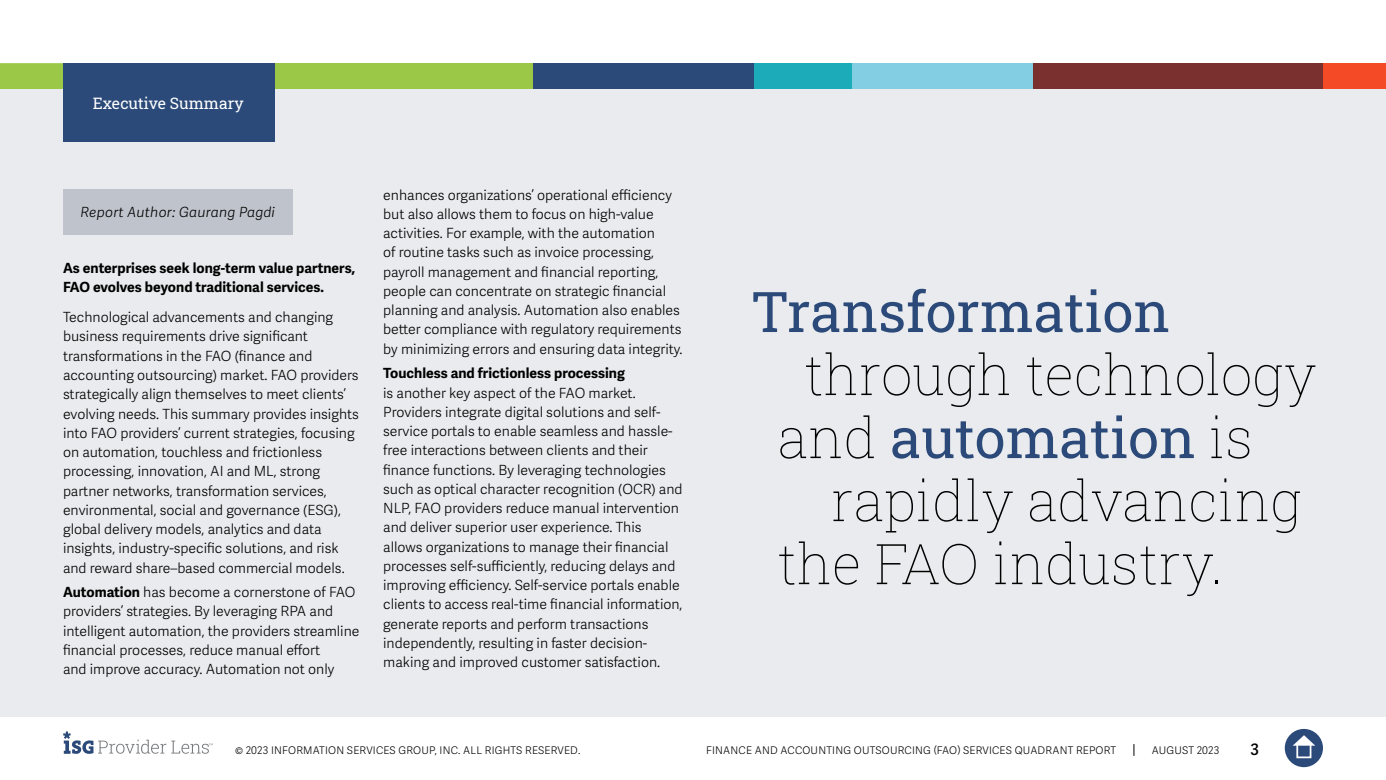
<style>
.page{position:relative;width:1386px;height:780px;background:#fff}
.page>*{position:absolute;margin:0;border:0;box-sizing:border-box;transform-origin:0 0}
.t1{font:56px/63px "Roboto Slab ISG P Thin";color:#000}
.t2{font:56px "Roboto Slab ISG P Regular";color:#2b4a79}
.t3{font:15.75px "Roboto Slab ISG P Regular";color:#fff}
.t4{font:600 15.75px "Adelle Sans";color:#000}
.t5{font:300 14px/19.2px "Adelle Sans";color:#000}
.t6{font:700 14px/19.2px "Adelle Sans";color:#000}
.t7{font:italic 300 14px "Adelle Sans";letter-spacing:.02em;color:#000}
.t8{font:300 10.5px "Adelle Sans";letter-spacing:.02em;color:#000}
.s1{font-weight:700}
.s2{font-family:"Roboto Slab ISG P Thin";color:#000}
</style>
<div class="page">
<svg style="left:1133px;top:744px;width:1px;height:12px"></svg>
<div style="left:1285px;top:729px;width:38px;height:38px;background:#2b4a79;border-radius:50%"></div>
<svg style="left:1293px;top:735px;width:22px;height:10px"></svg>
<div style="left:1296px;top:743px;width:15px;height:15px;border:2px solid #fff"></div>
<svg style="left:63px;top:731px;width:150px;height:23px"></svg>
<div style="left:0;top:63px;width:1386px;height:654px;background:#e9ebee"></div>
<div style="left:0;top:63px;width:533px;height:26px;background:#9bc947"></div>
<svg style="left:0;top:63px;width:63px;height:1px"></svg>
<div style="left:533px;top:63px;width:223px;height:26px;background:#2b4a79"></div>
<div style="left:850px;top:63px;width:184px;height:26px;background:#84cee3"></div>
<div style="left:1323px;top:63px;width:63px;height:26px;background:#f54a26"></div>
<div style="left:1033px;top:63px;width:290px;height:26px;background:#7a302e"></div>
<div style="left:754px;top:63px;width:98px;height:26px;background:#1cabb9"></div>
<div style="left:63px;top:63px;width:211px;height:79px;background:#2b4a79"></div>
<div style="left:63px;top:189px;width:230px;height:46px;background:#bfc4cc"></div>
<p class="t3" style="left:93px;top:92px;width:152px">Executive Summary</p>
<p class="t7" style="left:80px;top:204px;width:196px">Report Author: Gaurang Pagdi</p>
<p class="t6" style="left:63px;top:259px;width:294px">As enterprises seek long-term value partners,<br>FAO evolves beyond traditional services.</p>
<p class="t5" style="left:63px;top:308px;width:298px">Technological advancements and changing business requirements drive significant transformations in the FAO (finance and accounting outsourcing) market. FAO providers strategically align themselves to meet clients’ evolving needs. This summary provides insights into FAO providers’ current strategies, focusing on automation, touchless and frictionless processing, innovation, AI and ML, strong partner networks, transformation services, environmental, social and governance (ESG), global delivery models, analytics and data insights, industry-specific solutions, and risk and reward share–based commercial models.</p>
<p class="t5" style="left:63px;top:583px;width:298px"><span class="s1">Automation</span> has become a cornerstone of FAO providers’ strategies. By leveraging RPA and intelligent automation, the providers streamline financial processes, reduce manual effort<br>and improve accuracy. Automation not only</p>
<p class="t5" style="left:383px;top:185px;width:301px">enhances organizations’ operational efficiency but also allows them to focus on high-value activities. For example, with the automation<br>of routine tasks such as invoice processing, payroll management and financial reporting, people can concentrate on strategic financial planning and analysis. Automation also enables better compliance with regulatory requirements by minimizing errors and ensuring data integrity.</p>
<p class="t6" style="left:383px;top:364px;width:243px">Touchless and frictionless processing</p>
<p class="t5" style="left:383px;top:383px;width:301px">is another key aspect of the FAO market.<br>Providers integrate digital solutions and self&shy;service portals to enable seamless and hassle&shy;free interactions between clients and their finance functions. By leveraging technologies such as optical character recognition (OCR) and NLP, FAO providers reduce manual intervention and deliver superior user experience. This allows organizations to manage their financial processes self-sufficiently, reducing delays and improving efficiency. Self-service portals enable clients to access real-time financial information, generate reports and perform transactions independently, resulting in faster decision&shy;making and improved customer satisfaction.</p>
<h1 class="t2" style="left:751px;top:273px;width:421px">Transformation</h1>
<h1 class="t1" style="left:804px;top:342px;width:514px">through technology</h1>
<h1 class="t2" style="left:778px;top:399px;width:477px"><span class="s2">and</span> automation <span class="s2">is</span></h1>
<h1 class="t1" style="left:778px;top:468px;width:526px;text-indent:54px">rapidly advancing the FAO industry.</h1>
<p class="t8" style="left:235px;top:744px;width:347px">© 2023 INFORMATION SERVICES GROUP, INC. ALL RIGHTS RESERVED.</p>
<p class="t8" style="left:706px;top:744px;width:412px">FINANCE AND ACCOUNTING OUTSOURCING (FAO) SERVICES QUADRANT REPORT</p>
<p class="t8" style="left:1152px;top:744px;width:69px">AUGUST 2023</p>
<p class="t4" style="left:1250px;top:740px;width:10px">3</p>
</div>
